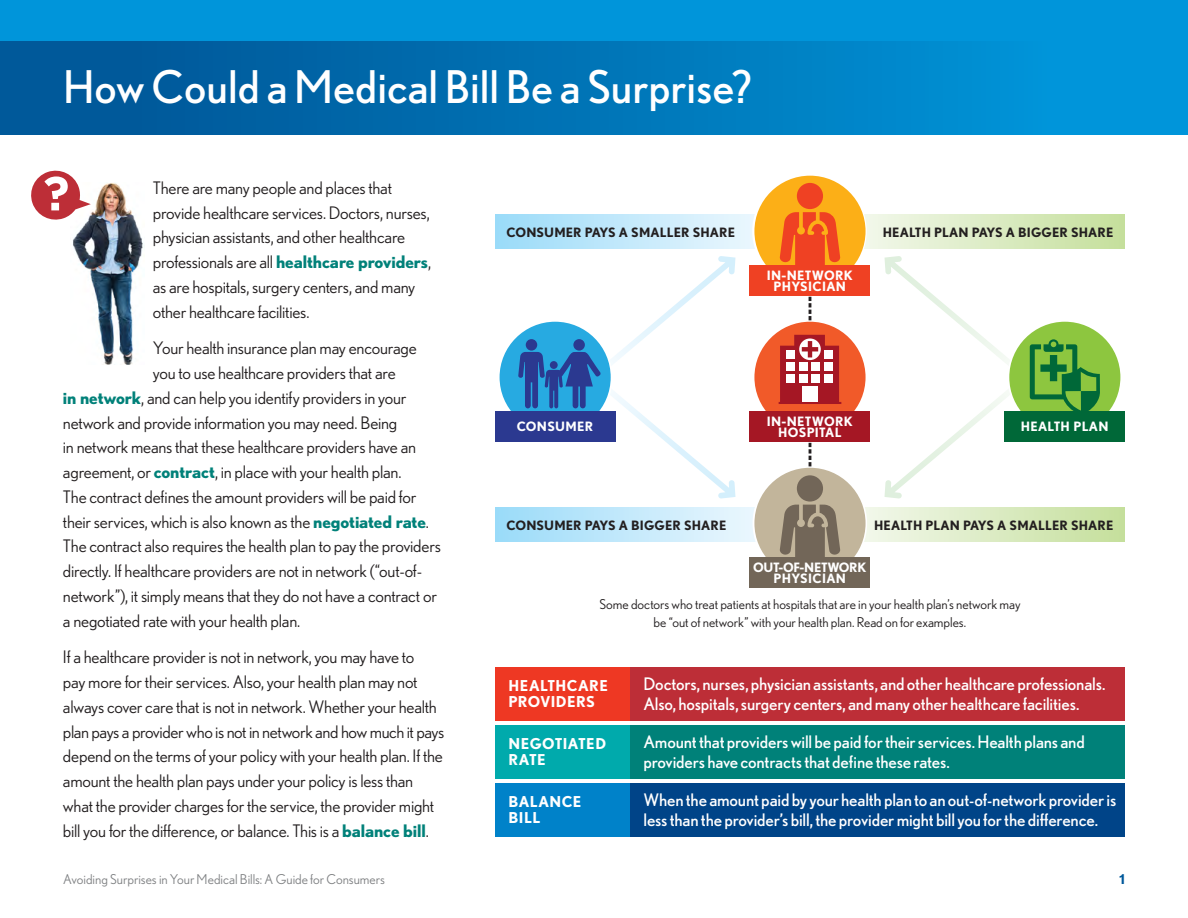
<style>
.page{position:relative;width:1188px;height:918px;background:#fff}
.page>*{position:absolute;margin:0;border:0;box-sizing:border-box;transform-origin:0 0}
.t1{font:45px "Nobel";color:#fff}
.t2{font:17.25px/24.8px "Nobel";letter-spacing:-.015em;color:#221e1f}
.t3{font:17.25px/19.5px "Nobel";letter-spacing:-.01em;color:#fff}
.t4{font:700 15px/16.5px "Nobel";letter-spacing:.03em;color:#fff}
.t5{font:13.5px/18px "Nobel";color:#221e1f;text-align:center}
.t6{font:13.5px "Nobel";color:#808284}
.t7{font:700 13.5px "Nobel";color:#00599b}
.t8{font:700 12.9px "Nobel";letter-spacing:.01em;color:#231f20}
.t9{font:700 12.9px/11.4px "Nobel";letter-spacing:.025em;color:#fff;text-align:center}
.t10{font:700 12.9px/11.4px "Nobel";letter-spacing:-.025em;color:#fff;text-align:center}
.s1{font-weight:700;color:#008179}
</style>
<div class="page">
<div style="left:0;top:0;width:1188px;height:135px;background:linear-gradient(to right,#005394,#0099de)"></div>
<div style="left:0;top:0;width:1188px;height:40px;background:#0095da"></div>
<div style="left:495px;top:667px;width:135px;height:54px;background:#ee3823"></div>
<div style="left:630px;top:667px;width:495px;height:54px;background:#bd2e37"></div>
<div style="left:495px;top:725px;width:135px;height:54px;background:#00aaac"></div>
<div style="left:630px;top:725px;width:495px;height:54px;background:#008179"></div>
<div style="left:495px;top:783px;width:135px;height:54px;background:#0082c9"></div>
<div style="left:630px;top:783px;width:495px;height:54px;background:#048"></div>
<img style="left:73px;top:183px;width:70px;height:181px">
<svg style="left:31px;top:170px;width:60px;height:53px"></svg>
<svg style="left:865px;top:214px;width:260px;height:34px;background:#dbebc2"></svg>
<svg style="left:495px;top:214px;width:259px;height:34px;background:#c2e8fb"></svg>
<svg style="left:864px;top:508px;width:261px;height:34px;background:#dbebc2"></svg>
<svg style="left:495px;top:508px;width:261px;height:34px;background:#c2e8fb"></svg>
<svg style="left:752px;top:174px;width:115px;height:114px"></svg>
<svg style="left:753px;top:466px;width:114px;height:115px"></svg>
<div style="left:754px;top:322px;width:112px;height:111px;background:#f15a29;border-radius:50%"></div>
<div style="left:750px;top:411px;width:120px;height:30px;background:#a51724"></div>
<div style="left:500px;top:322px;width:111px;height:111px;background:#27aae1;border-radius:50%"></div>
<div style="left:1009px;top:322px;width:111px;height:111px;background:#8dc63f;border-radius:50%"></div>
<svg style="left:518px;top:256px;width:217px;height:243px"></svg>
<div style="left:754px;top:176px;width:112px;height:111px;background:#fcaf17;border-radius:50%"></div>
<svg style="left:779px;top:335px;width:62px;height:69px;background:#c65d5f"></svg>
<div style="left:802px;top:386px;width:7px;height:16px;background:#fff"></div>
<div style="left:811px;top:386px;width:7px;height:16px;background:#fff"></div>
<div style="left:797px;top:183px;width:26px;height:26px;background:#ef4123;border-radius:50%"></div>
<svg style="left:780px;top:212px;width:60px;height:53px"></svg>
<div style="left:754px;top:468px;width:112px;height:111px;background:#c2b59b;border-radius:50%"></div>
<div style="left:797px;top:475px;width:26px;height:27px;background:#726658;border-radius:50%"></div>
<svg style="left:780px;top:505px;width:60px;height:52px"></svg>
<svg style="left:885px;top:256px;width:215px;height:243px"></svg>
<div style="left:495px;top:411px;width:120px;height:30px;background:#2b3990"></div>
<div style="left:1005px;top:411px;width:120px;height:30px;background:#006838"></div>
<div style="left:750px;top:557px;width:120px;height:30px;background:#726658"></div>
<div style="left:750px;top:265px;width:120px;height:30px;background:#ef4123"></div>
<svg style="left:809px;top:297px;width:2px;height:23px"></svg>
<svg style="left:809px;top:443px;width:2px;height:23px"></svg>
<h1 class="t1" style="left:63px;top:61px;width:690px">How Could a Medical Bill Be a Surprise?</h1>
<p class="t2" style="left:153px;top:175px;width:280px">There are many people and places that provide healthcare services. Doctors, nurses, physician assistants, and other healthcare professionals are all <span class="s1">healthcare providers</span>, as are hospitals, surgery centers, and many other healthcare facilities.</p>
<p class="t2" style="left:153px;top:336px;width:266px">Your health insurance plan may encourage</p>
<p class="t2" style="left:153px;top:360px;width:244px">you to use healthcare providers that are</p>
<p class="t2" style="left:63px;top:385px;width:345px"><span class="s1">in network</span>, and can help you identify providers in your</p>
<p class="t2" style="left:63px;top:410px;width:336px">network and provide information you may need. Being</p>
<p class="t2" style="left:63px;top:435px;width:355px">in network means that these healthcare providers have an</p>
<p class="t2" style="left:63px;top:459px;width:340px">agreement, or <span class="s1">contract</span>, in place with your health plan.</p>
<p class="t2" style="left:63px;top:484px;width:355px">The contract defines the amount providers will be paid for</p>
<p class="t2" style="left:63px;top:509px;width:368px">their services, which is also known as the <span class="s1">negotiated rate</span>.</p>
<p class="t2" style="left:63px;top:534px;width:380px">The contract also requires the health plan to pay the providers</p>
<p class="t2" style="left:63px;top:558px;width:361px">directly. If healthcare providers are not in network (“out-of-</p>
<p class="t2" style="left:63px;top:583px;width:375px">network”), it simply means that they do not have a contract or</p>
<p class="t2" style="left:63px;top:608px;width:239px">a negotiated rate with your health plan.</p>
<p class="t2" style="left:63px;top:645px;width:383px">If a healthcare provider is not in network, you may have to<br>pay more for their services. Also, your health plan may not always cover care that is not in network. Whether your health plan pays a provider who is not in network and how much it pays depend on the terms of your policy with your health plan. If the amount the health plan pays under your policy is less than what the provider charges for the service, the provider might bill you for the difference, or balance. This is a <span class="s1">balance bill</span>.</p>
<p class="t8" style="left:506px;top:224px;width:230px">CONSUMER PAYS A SMALLER SHARE</p>
<p class="t8" style="left:883px;top:224px;width:232px">HEALTH PLAN PAYS A BIGGER SHARE</p>
<p class="t9" style="left:517px;top:420px;width:78px">CONSUMER</p>
<p class="t9" style="left:767px;top:269px;width:88px">IN-NETWORK<br>PHYSICIAN</p>
<p class="t9" style="left:767px;top:415px;width:88px">IN-NETWORK<br>HOSPITAL</p>
<p class="t9" style="left:1021px;top:420px;width:89px">HEALTH PLAN</p>
<p class="t8" style="left:506px;top:518px;width:221px">CONSUMER PAYS A BIGGER SHARE</p>
<p class="t8" style="left:874px;top:518px;width:241px">HEALTH PLAN PAYS A SMALLER SHARE</p>
<p class="t10" style="left:753px;top:561px;width:115px">OUT-OF-NETWORK<br>PHYSICIAN</p>
<p class="t5" style="left:599px;top:595px;width:423px">Some doctors who treat patients at hospitals that are in your health plan’s network may be “out of network” with your health plan. Read on for examples.</p>
<p class="t4" style="left:508px;top:677px;width:101px">HEALTHCARE<br>PROVIDERS</p>
<p class="t3" style="left:644px;top:674px;width:463px">Doctors, nurses, physician assistants, and other healthcare professionals.<br>Also, hospitals, surgery centers, and many other healthcare facilities.</p>
<p class="t4" style="left:508px;top:735px;width:99px">NEGOTIATED<br>RATE</p>
<p class="t3" style="left:644px;top:732px;width:443px">Amount that providers will be paid for their services. Health plans and providers have contracts that define these rates.</p>
<p class="t4" style="left:508px;top:793px;width:74px">BALANCE<br>BILL</p>
<p class="t3" style="left:644px;top:790px;width:474px">When the amount paid by your health plan to an out-of-network provider is less than the provider’s bill, the provider might bill you for the difference.</p>
<p class="t6" style="left:63px;top:871px;width:323px">Avoiding Surprises in Your Medical Bills: A Guide for Consumers</p>
<p class="t7" style="left:1120px;top:871px;width:7px">1</p>
</div>
